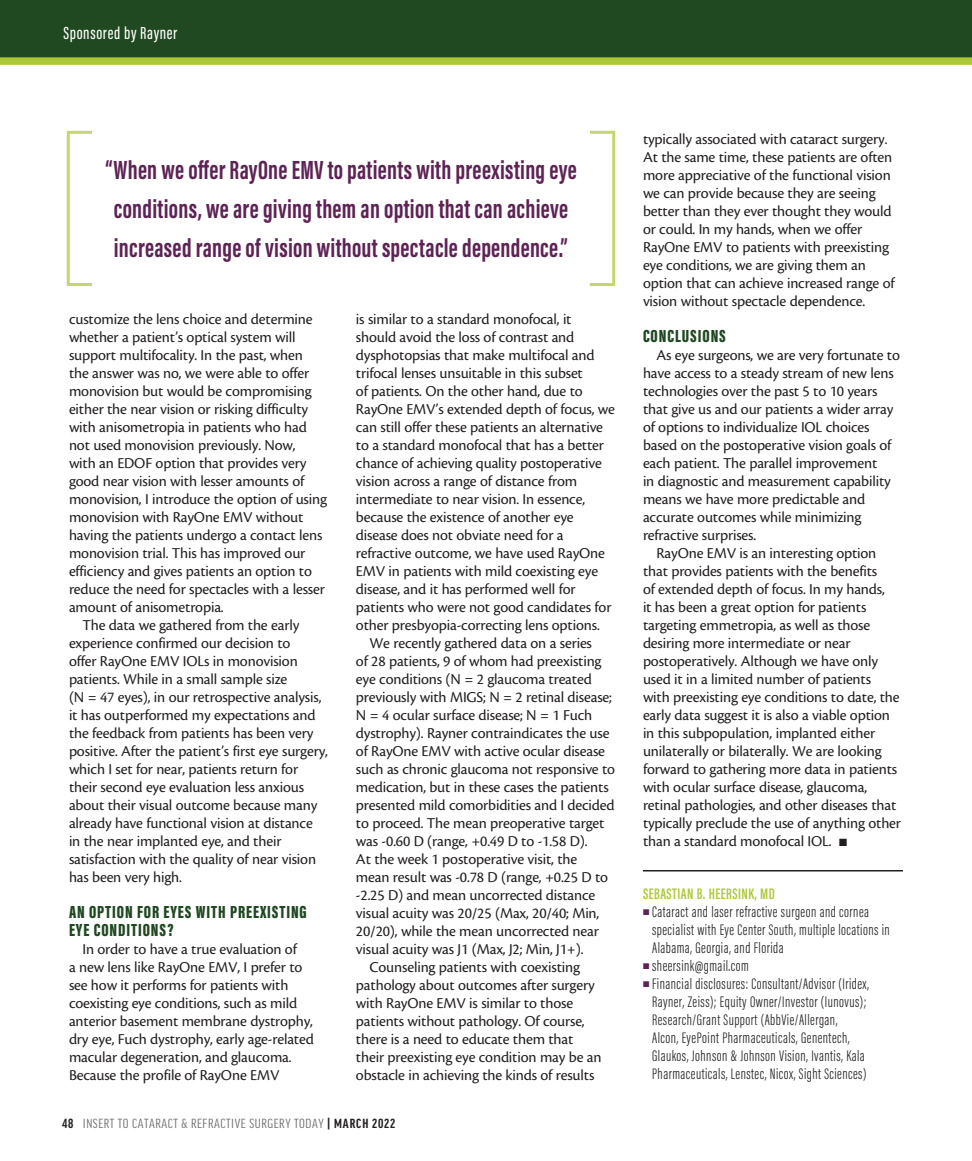
<style>
.page{position:relative;width:972px;height:1161px;background:#fff}
.page>*{position:absolute;margin:0;border:0;box-sizing:border-box;transform-origin:0 0}
.pullquote{font:700 27px/39px "Acumin Pro Extra Cond";letter-spacing:.01em;color:#5d2355;text-align:center;scale:.95 1}
.subhead{font:900 18px/18px "Acumin Pro Extra Cond";letter-spacing:.05em;color:#204821}
.t1{font:500 18px "Acumin Pro Extra Cond";letter-spacing:.035em;color:#fff}
.body{font:15.75px/18px "Cronos Pro";letter-spacing:-.01em;color:#231f20}
.bio_info{font:300 15.75px/18px "Acumin Pro Extra Cond";letter-spacing:.03em;color:#231f20}
.bio_name{font:600 15.75px "Acumin Pro Extra Cond";letter-spacing:.03em;color:#adc737}
.t2{font:extra-condensed 14.1px "Good Headline Pro";letter-spacing:.035em;color:#6c6d70;scale:1.11 1}
.s1{font-weight:700;color:#231f20}
.s2{color:#5d2355}
</style>
<div class="page">
<div style="left:0;top:0;width:972px;height:63px;background:#204821"></div>
<div style="left:0;top:57px;width:972px;height:8px;background:#adc737"></div>
<hr style="left:643px;top:870px;width:260px;height:2px;background:#231f20">
<div style="left:588px;top:131px;width:27px;height:155px;border:3px solid #c4d572"></div>
<div style="left:67px;top:131px;width:27px;height:155px;border:3px solid #c4d572"></div>
<p class="t1" style="left:64px;top:22px;width:115px">Sponsored by Rayner</p>
<p class="pullquote" style="left:105px;top:151px;width:498px">“When we offer RayOne EMV to patients with preexisting eye conditions, we are giving them an option that can achieve increased range of vision without spectacle dependence.”</p>
<p class="body" style="left:69px;top:310px;width:260px">customize the lens choice and determine whether a patient’s optical system will support multifocality. In the past, when<br>the answer was no, we were able to offer monovision but would be compromising either the near vision or risking difficulty with anisometropia in patients who had not used monovision previously. Now,<br>with an EDOF option that provides very good near vision with lesser amounts of monovision, I introduce the option of using monovision with RayOne EMV without having the patients undergo a contact lens monovision trial. This has improved our efficiency and gives patients an option to reduce the need for spectacles with a lesser amount of anisometropia.</p>
<p class="body" style="left:69px;top:616px;width:260px;text-indent:14px">The data we gathered from the early experience confirmed our decision to<br>offer RayOne EMV IOLs in monovision patients. While in a small sample size<br>(N = 47 eyes), in our retrospective analysis, it has outperformed my expectations and the feedback from patients has been very positive. After the patient’s first eye surgery, which I set for near, patients return for their second eye evaluation less anxious about their visual outcome because many already have functional vision at distance in the near implanted eye, and their satisfaction with the quality of near vision has been very high.</p>
<p class="subhead" style="left:69px;top:903px;width:239px">AN OPTION FOR EYES WITH PREEXISTING<br>EYE CONDITIONS?</p>
<p class="body" style="left:69px;top:940px;width:246px;text-indent:14px">In order to have a true evaluation of<br>a new lens like RayOne EMV, I prefer to see how it performs for patients with coexisting eye conditions, such as mild anterior basement membrane dystrophy, dry eye, Fuch dystrophy, early age-related macular degeneration, and glaucoma.<br>Because the profile of RayOne EMV</p>
<p class="body" style="left:356px;top:310px;width:261px">is similar to a standard monofocal, it should avoid the loss of contrast and dysphotopsias that make multifocal and trifocal lenses unsuitable in this subset<br>of patients. On the other hand, due to RayOne EMV’s extended depth of focus, we can still offer these patients an alternative to a standard monofocal that has a better chance of achieving quality postoperative vision across a range of distance from intermediate to near vision. In essence, because the existence of another eye disease does not obviate need for a refractive outcome, we have used RayOne EMV in patients with mild coexisting eye disease, and it has performed well for patients who were not good candidates for other presbyopia-correcting lens options.</p>
<p class="body" style="left:356px;top:634px;width:261px;text-indent:14px">We recently gathered data on a series<br>of 28 patients, 9 of whom had preexisting eye conditions (N = 2 glaucoma treated previously with MIGS; N = 2 retinal disease; N = 4 ocular surface disease; N = 1 Fuch dystrophy). Rayner contraindicates the use of RayOne EMV with active ocular disease such as chronic glaucoma not responsive to medication, but in these cases the patients presented mild comorbidities and I decided to proceed. The mean preoperative target was -0.60 D (range, +0.49 D to -1.58 D).<br>At the week 1 postoperative visit, the<br>mean result was -0.78 D (range, +0.25 D to -2.25 D) and mean uncorrected distance visual acuity was 20/25 (Max, 20/40; Min, 20/20), while the mean uncorrected near visual acuity was J1 (Max, J2; Min, J1+).</p>
<p class="body" style="left:356px;top:958px;width:247px;text-indent:14px">Counseling patients with coexisting pathology about outcomes after surgery with RayOne EMV is similar to those patients without pathology. Of course, there is a need to educate them that their preexisting eye condition may be an obstacle in achieving the kinds of results</p>
<p class="t2" style="left:62px;top:1117px;width:302px"><span class="s1">48</span> INSERT TO CATARACT &amp; REFRACTIVE SURGERY TODAY <span class="s1">| MARCH 2022</span></p>
<p class="body" style="left:643px;top:130px;width:253px">typically associated with cataract surgery.<br>At the same time, these patients are often more appreciative of the functional vision we can provide because they are seeing better than they ever thought they would or could. In my hands, when we offer RayOne EMV to patients with preexisting eye conditions, we are giving them an option that can achieve increased range of vision without spectacle dependence.</p>
<p class="subhead" style="left:643px;top:327px;width:84px">CONCLUSIONS</p>
<p class="body" style="left:643px;top:346px;width:258px;text-indent:14px">As eye surgeons, we are very fortunate to have access to a steady stream of new lens technologies over the past 5 to 10 years that give us and our patients a wider array of options to individualize IOL choices based on the postoperative vision goals of each patient. The parallel improvement<br>in diagnostic and measurement capability means we have more predictable and accurate outcomes while minimizing refractive surprises.</p>
<p class="body" style="left:643px;top:544px;width:260px;text-indent:14px">RayOne EMV is an interesting option that provides patients with the benefits<br>of extended depth of focus. In my hands,<br>it has been a great option for patients targeting emmetropia, as well as those desiring more intermediate or near postoperatively. Although we have only used it in a limited number of patients with preexisting eye conditions to date, the early data suggest it is also a viable option in this subpopulation, implanted either unilaterally or bilaterally. We are looking forward to gathering more data in patients with ocular surface disease, glaucoma, retinal pathologies, and other diseases that typically preclude the use of anything other than a standard monofocal IOL. ■</p>
<p class="bio_name" style="left:643px;top:884px;width:133px">SEBASTIAN B. HEERSINK, MD</p>
<p class="bio_info" style="left:652px;top:902px;width:239px;text-indent:-9px"><span class="s2">■</span> Cataract and laser refractive surgeon and cornea specialist with Eye Center South, multiple locations in<br>Alabama, Georgia, and Florida</p>
<p class="bio_info" style="left:643px;top:956px;width:107px"><span class="s2">■</span> sheersink@gmail.com</p>
<p class="bio_info" style="left:652px;top:974px;width:218px;text-indent:-9px"><span class="s2">■</span> Financial disclosures: Consultant/Advisor (Iridex, Rayner, Zeiss); Equity Owner/Investor (Iunovus); Research/Grant Support (AbbVie/Allergan,<br>Alcon, EyePoint Pharmaceuticals, Genentech, Glaukos, Johnson &amp; Johnson Vision, Ivantis, Kala Pharmaceuticals, Lenstec, Nicox, Sight Sciences)</p>
</div>
